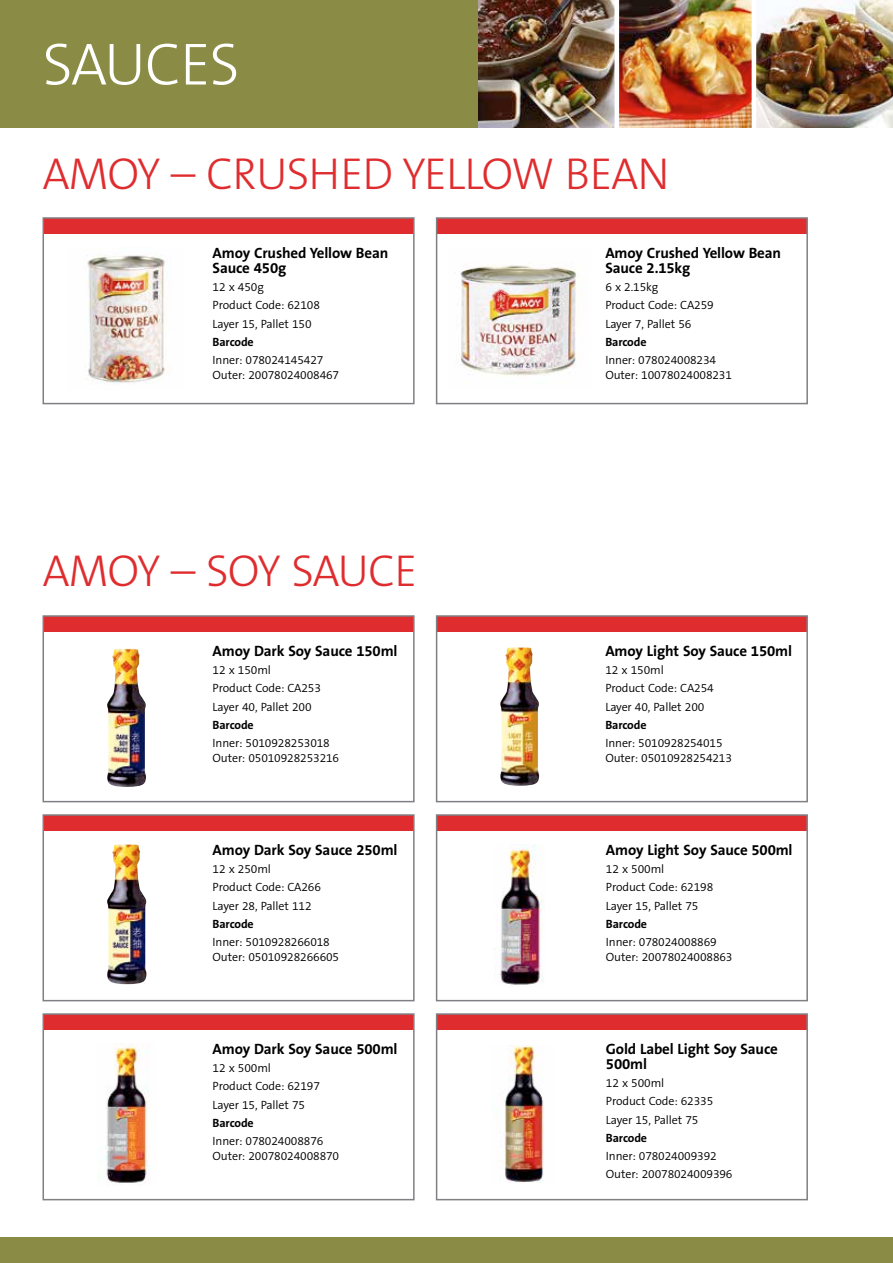
<style>
.page{position:relative;width:893px;height:1263px;background:#fff}
.page>*{position:absolute;margin:0;border:0;box-sizing:border-box;transform-origin:0 0}
.t1{font:300 60px "The Sans B3";letter-spacing:-.02em;color:#fff}
.t2{font:300 45px "The Sans B3";letter-spacing:-.025em;color:#df2d2f}
.t3{font:700 15px/15px "The Sans B7";letter-spacing:-.01em;color:#000}
.t4{font:300 12px/18.1px "The Sans B4";letter-spacing:-.01em;color:#000}
.t5{font:700 12px "The Sans B7";letter-spacing:-.01em;color:#000}
</style>
<div class="page">
<div style="left:0;top:0;width:483px;height:128px;background:#8a8c45"></div>
<img style="left:478px;top:0;width:415px;height:128px">
<div style="left:614px;top:0;width:5px;height:132px;background:#fff"></div>
<hr style="left:752px;top:0;width:4px;height:132px;background:#fff">
<div style="left:0;top:1237px;width:893px;height:26px;background:#8a8c45"></div>
<img style="left:87px;top:254px;width:78px;height:131px">
<div style="left:43px;top:218px;width:371px;height:15px;background:#df2d2f"></div>
<div style="left:437px;top:218px;width:370px;height:15px;background:#df2d2f"></div>
<img style="left:460px;top:265px;width:120px;height:111px">
<div style="left:43px;top:616px;width:371px;height:15px;background:#df2d2f"></div>
<div style="left:437px;top:616px;width:370px;height:15px;background:#df2d2f"></div>
<div style="left:43px;top:815px;width:371px;height:15px;background:#df2d2f"></div>
<div style="left:437px;top:815px;width:370px;height:15px;background:#df2d2f"></div>
<div style="left:43px;top:217px;width:372px;height:187px;border:2px solid #807f84"></div>
<div style="left:436px;top:217px;width:372px;height:187px;border:2px solid #807f84"></div>
<div style="left:43px;top:615px;width:372px;height:187px;border:2px solid #807f84"></div>
<div style="left:436px;top:615px;width:372px;height:187px;border:2px solid #807f84"></div>
<div style="left:43px;top:814px;width:372px;height:187px;border:2px solid #807f84"></div>
<div style="left:436px;top:814px;width:372px;height:187px;border:2px solid #807f84"></div>
<div style="left:43px;top:1014px;width:371px;height:15px;background:#df2d2f"></div>
<img style="left:104px;top:1043px;width:46px;height:140px">
<img style="left:494px;top:844px;width:50px;height:141px">
<div style="left:43px;top:1013px;width:372px;height:187px;border:2px solid #807f84"></div>
<div style="left:437px;top:1014px;width:370px;height:15px;background:#df2d2f"></div>
<div style="left:436px;top:1013px;width:372px;height:187px;border:2px solid #807f84"></div>
<img style="left:504px;top:1046px;width:40px;height:136px">
<img style="left:107px;top:649px;width:39px;height:138px">
<img style="left:500px;top:647px;width:39px;height:139px">
<img style="left:107px;top:844px;width:40px;height:140px">
<h1 class="t1" style="left:43px;top:33px;width:199px">SAUCES</h1>
<h2 class="t2" style="left:43px;top:151px;width:629px">AMOY – CRUSHED YELLOW BEAN</h2>
<p class="t3" style="left:213px;top:246px;width:177px">Amoy Crushed Yellow Bean<br>Sauce 450g</p>
<p class="t4" style="left:213px;top:279px;width:109px">12 x 450g<br>Product Code: 62108<br>Layer 15, Pallet 150</p>
<p class="t5" style="left:213px;top:335px;width:43px">Barcode</p>
<p class="t4" style="left:213px;top:353px;width:128px;line-height:15px">Inner: 078024145427<br>Outer: 20078024008467</p>
<h2 class="t2" style="left:43px;top:548px;width:376px">AMOY – SOY SAUCE</h2>
<p class="t3" style="left:213px;top:644px;width:186px">Amoy Dark Soy Sauce 150ml</p>
<p class="t4" style="left:213px;top:662px;width:110px">12 x 150ml<br>Product Code: CA253<br>Layer 40, Pallet 200</p>
<p class="t5" style="left:213px;top:718px;width:43px">Barcode</p>
<p class="t4" style="left:213px;top:736px;width:128px;line-height:15px">Inner: 5010928253018<br>Outer: 05010928253216</p>
<p class="t3" style="left:213px;top:843px;width:186px">Amoy Dark Soy Sauce 250ml</p>
<p class="t4" style="left:213px;top:861px;width:110px">12 x 250ml<br>Product Code: CA266<br>Layer 28, Pallet 112</p>
<p class="t5" style="left:213px;top:917px;width:43px">Barcode</p>
<p class="t4" style="left:213px;top:935px;width:128px;line-height:15px">Inner: 5010928266018<br>Outer: 05010928266605</p>
<p class="t3" style="left:213px;top:1042px;width:186px">Amoy Dark Soy Sauce 500ml</p>
<p class="t4" style="left:213px;top:1060px;width:109px">12 x 500ml<br>Product Code: 62197<br>Layer 15, Pallet 75</p>
<p class="t5" style="left:213px;top:1116px;width:43px">Barcode</p>
<p class="t4" style="left:213px;top:1134px;width:128px;line-height:15px">Inner: 078024008876<br>Outer: 20078024008870</p>
<p class="t3" style="left:605px;top:246px;width:177px">Amoy Crushed Yellow Bean<br>Sauce 2.15kg</p>
<p class="t4" style="left:605px;top:279px;width:110px">6 x 2.15kg<br>Product Code: CA259<br>Layer 7, Pallet 56</p>
<p class="t5" style="left:605px;top:335px;width:43px">Barcode</p>
<p class="t4" style="left:605px;top:353px;width:128px;line-height:15px">Inner: 078024008234<br>Outer: 10078024008231</p>
<p class="t3" style="left:605px;top:644px;width:188px">Amoy Light Soy Sauce 150ml</p>
<p class="t4" style="left:605px;top:662px;width:110px">12 x 150ml<br>Product Code: CA254<br>Layer 40, Pallet 200</p>
<p class="t5" style="left:605px;top:718px;width:43px">Barcode</p>
<p class="t4" style="left:605px;top:736px;width:128px;line-height:15px">Inner: 5010928254015<br>Outer: 05010928254213</p>
<p class="t3" style="left:606px;top:843px;width:188px">Amoy Light Soy Sauce 500ml</p>
<p class="t4" style="left:606px;top:861px;width:109px">12 x 500ml<br>Product Code: 62198<br>Layer 15, Pallet 75</p>
<p class="t5" style="left:606px;top:917px;width:43px">Barcode</p>
<p class="t4" style="left:606px;top:935px;width:128px;line-height:15px">Inner: 078024008869<br>Outer: 20078024008863</p>
<p class="t3" style="left:606px;top:1042px;width:173px">Gold Label Light Soy Sauce<br>500ml</p>
<p class="t4" style="left:606px;top:1075px;width:109px">12 x 500ml<br>Product Code: 62335<br>Layer 15, Pallet 75</p>
<p class="t5" style="left:606px;top:1131px;width:43px">Barcode</p>
<p class="t4" style="left:606px;top:1147px;width:128px">Inner: 078024009392<br>Outer: 20078024009396</p>
</div>
